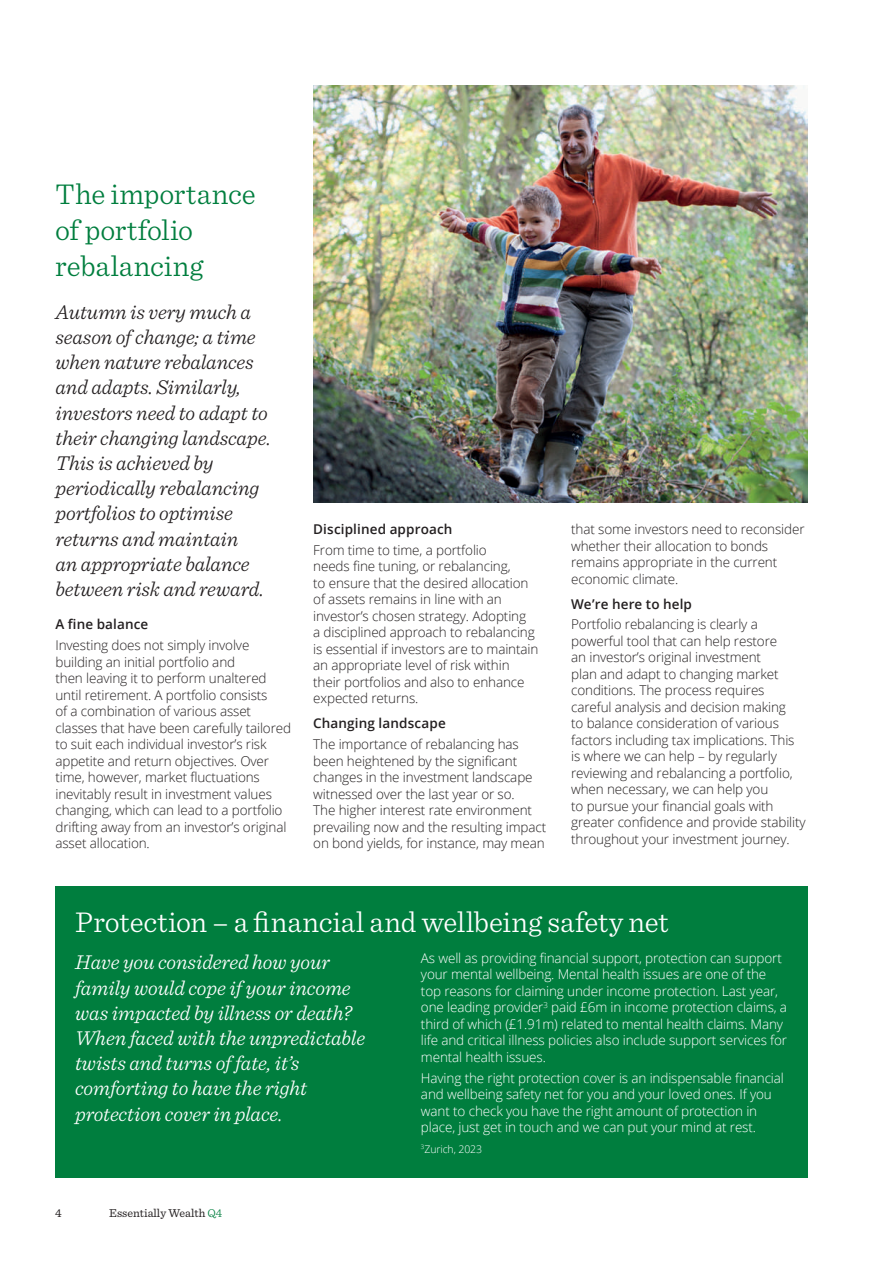
<style>
.page{position:relative;width:893px;height:1263px;background:#fff}
.page>*{position:absolute;margin:0;border:0;box-sizing:border-box;transform-origin:0 0}
.t1{font:300 30px "Sentinel";color:#fff}
.t2{font:300 30px/36px "Sentinel";color:#007e3e}
.t3{font:italic 300 21px/25.2px "Sentinel";letter-spacing:-.005em;color:#231f20}
.t4{font:italic 300 21px/25.2px "Sentinel";letter-spacing:-.005em;color:#fff}
.t5{font:300 13.5px/16.5px "Open Sans";letter-spacing:-.01em;color:#231f20}
.t6{font:300 13.5px/16.5px "Open Sans";letter-spacing:-.01em;color:#fff}
.t7{font:600 13.5px "Open Sans";letter-spacing:.01em;color:#231f20}
.t8{font:12px "Sentinel";color:#231f20}
.t9{font:300 10.5px "Open Sans";letter-spacing:-.01em;color:#fff}
.s1{font-weight:300;color:#007e3e}
</style>
<div class="page">
<div style="left:55px;top:887px;width:752px;height:291px;background:#007e3e"></div>
<img style="left:313px;top:85px;width:495px;height:418px">
<h1 class="t2" style="left:55px;top:174px;width:202px">The importance of portfolio rebalancing</h1>
<p class="t3" style="left:55px;top:298px;width:217px">Autumn is very much a season of change; a time when nature rebalances and adapts. Similarly, investors need to adapt to their changing landscape.<br>This is achieved by periodically rebalancing portfolios to optimise returns and maintain<br>an appropriate balance between risk and reward.</p>
<p class="t7" style="left:55px;top:615px;width:94px">A fine balance</p>
<p class="t5" style="left:55px;top:637px;width:237px">Investing does not simply involve building an initial portfolio and<br>then leaving it to perform unaltered until retirement. A portfolio consists<br>of a combination of various asset classes that have been carefully tailored to suit each individual investor’s risk appetite and return objectives. Over time, however, market fluctuations inevitably result in investment values changing, which can lead to a portfolio drifting away from an investor’s original asset allocation.</p>
<p class="t7" style="left:313px;top:520px;width:141px">Disciplined approach</p>
<p class="t5" style="left:313px;top:541px;width:227px">From time to time, a portfolio<br>needs fine tuning, or rebalancing,<br>to ensure that the desired allocation of assets remains in line with an investor’s chosen strategy. Adopting<br>a disciplined approach to rebalancing is essential if investors are to maintain an appropriate level of risk within their portfolios and also to enhance expected returns.</p>
<p class="t7" style="left:313px;top:714px;width:134px">Changing landscape</p>
<p class="t5" style="left:313px;top:736px;width:234px">The importance of rebalancing has been heightened by the significant changes in the investment landscape witnessed over the last year or so.<br>The higher interest rate environment prevailing now and the resulting impact on bond yields, for instance, may mean</p>
<p class="t5" style="left:571px;top:521px;width:235px">that some investors need to reconsider whether their allocation to bonds remains appropriate in the current economic climate.</p>
<p class="t7" style="left:571px;top:594px;width:122px">We’re here to help</p>
<p class="t5" style="left:571px;top:616px;width:236px">Portfolio rebalancing is clearly a powerful tool that can help restore<br>an investor’s original investment<br>plan and adapt to changing market conditions. The process requires careful analysis and decision making<br>to balance consideration of various factors including tax implications. This is where we can help – by regularly reviewing and rebalancing a portfolio, when necessary, we can help you<br>to pursue your financial goals with greater confidence and provide stability throughout your investment journey.</p>
<h1 class="t1" style="left:75px;top:899px;width:595px">Protection – a financial and wellbeing safety net</h1>
<h2 class="t4" style="left:75px;top:948px;width:292px">Have you considered how your family would cope if your income was impacted by illness or death?<br>When faced with the unpredictable twists and turns of fate, it’s comforting to have the right protection cover in place.</h2>
<p class="t6" style="left:421px;top:949px;width:368px">As well as providing financial support, protection can support your mental wellbeing. Mental health issues are one of the top reasons for claiming under income protection. Last year, one leading provider<sup>3</sup> paid £6m in income protection claims, a third of which (£1.91m) related to mental health claims. Many life and critical illness policies also include support services for mental health issues.</p>
<p class="t6" style="left:421px;top:1069px;width:364px">Having the right protection cover is an indispensable financial and wellbeing safety net for you and your loved ones. If you want to check you have the right amount of protection in place, just get in touch and we can put your mind at rest.</p>
<p class="t9" style="left:421px;top:1142px;width:63px"><sup>3</sup>Zurich, 2023</p>
<p class="t8" style="left:55px;top:1204px;width:8px">4</p>
<p class="t8" style="left:109px;top:1204px;width:115px">Essentially Wealth <span class="s1">Q4</span></p>
</div>
